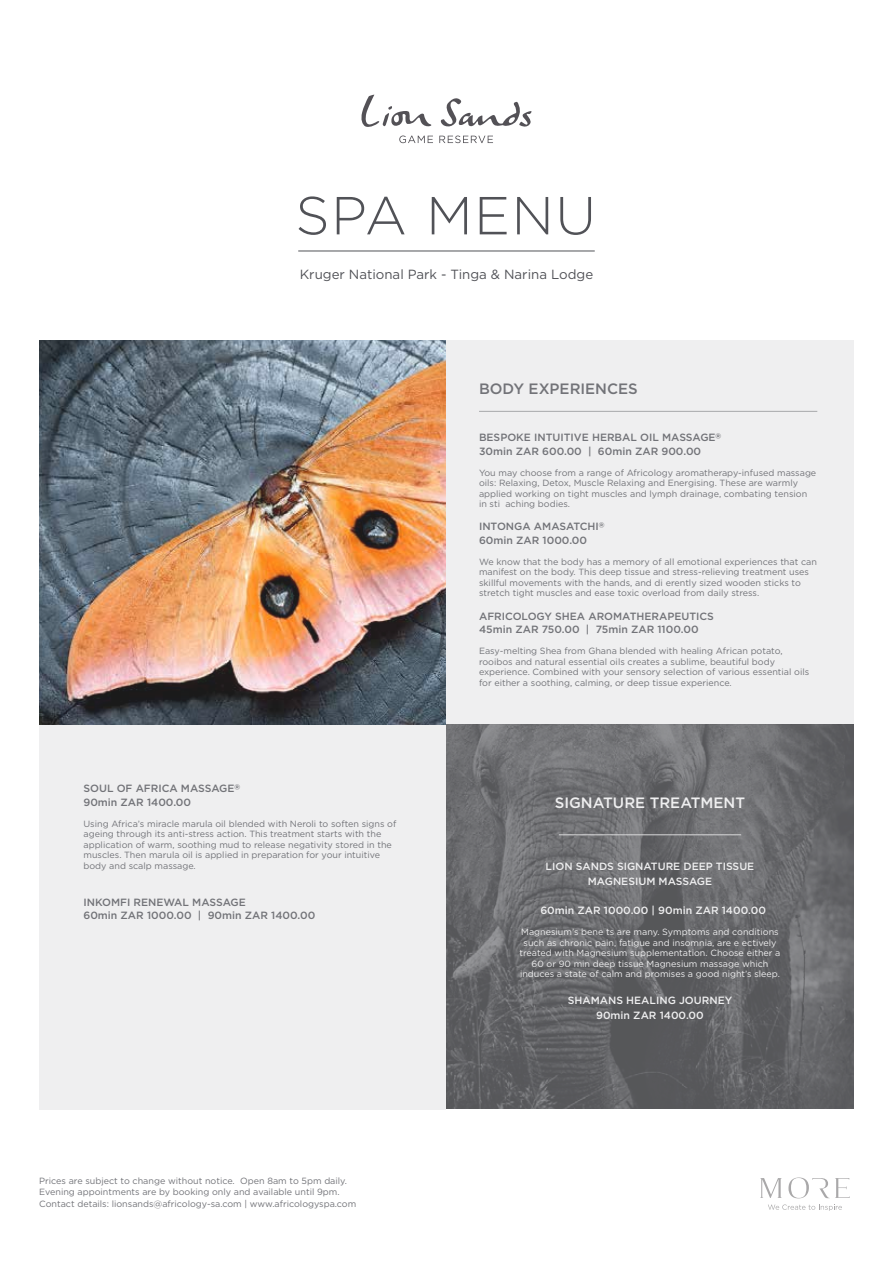
<style>
.page{position:relative;width:893px;height:1263px;background:#fff}
.page>*{position:absolute;margin:0;border:0;box-sizing:border-box;transform-origin:0 0}
.t1{font:300 53.4px "Gotham";letter-spacing:.03em;color:#515257}
.t2{font:500 15px "Gotham";color:#efeff0}
.t3{font:500 15px "Gotham";color:#727378}
.t4{font:13.35px "Gotham";color:#515257}
.t5{font:500 10.5px/13.5px "Gotham";color:#727378}
.t6{font:500 10.5px/15px "Gotham";color:#efeff0;text-align:center}
.t7{font:9px/10.5px "Gotham";color:#727378}
.t8{font:9px/10.5px "Gotham";color:#efeff0;text-align:center}
.s1{font-size:15px}
</style>
<div class="page">
<div style="left:446px;top:340px;width:408px;height:385px;background:#efeff0"></div>
<div style="left:39px;top:725px;width:407px;height:385px;background:#efeff0"></div>
<img style="left:39px;top:340px;width:407px;height:384px">
<svg style="left:446px;top:724px;width:408px;height:385px;background:#68696b"></svg>
<hr style="left:298px;top:251px;width:297px;height:1px;background:#515257">
<hr style="left:479px;top:411px;width:338px;height:1px;background:#a7a8aa">
<svg style="left:361px;top:95px;width:170px;height:32px"></svg>
<svg style="left:399px;top:136px;width:34px;height:7px"></svg>
<svg style="left:439px;top:136px;width:54px;height:7px"></svg>
<hr style="left:559px;top:834px;width:182px;height:1px;background:#d9d9da">
<svg style="left:760px;top:1177px;width:90px;height:21px"></svg>
<svg style="left:768px;top:1204px;width:74px;height:7px"></svg>
<h1 class="t1" style="left:295px;top:182px;width:302px">SPA MENU</h1>
<h3 class="t4" style="left:300px;top:266px;width:295px">Kruger National Park - Tinga &amp; Narina Lodge</h3>
<h2 class="t3" style="left:479px;top:379px;width:160px">BODY EXPERIENCES</h2>
<p class="t5" style="left:83px;top:782px;width:158px">SOUL OF AFRICA MASSAGE<span class="s1">®<br></span>90min ZAR 1400.00</p>
<p class="t7" style="left:83px;top:818px;width:314px">Using Africa’s miracle marula oil blended with Neroli to soften signs of ageing through its anti-stress action. This treatment starts with the application of warm, soothing mud to release negativity stored in the muscles. Then marula oil is applied in preparation for your intuitive body and scalp massage.</p>
<p class="t5" style="left:83px;top:895px;width:233px">INKOMFI RENEWAL MASSAGE<br>60min ZAR 1000.00 | 90min ZAR 1400.00</p>
<p class="t7" style="left:39px;top:1175px;width:319px;line-height:11.2px">Prices are subject to change without notice. Open 8am to 5pm daily.<br>Evening appointments are by booking only and available until 9pm.<br>Contact details: lionsands@africology-sa.com | www.africologyspa.com</p>
<p class="t5" style="left:479px;top:430px;width:244px">BESPOKE INTUITIVE HERBAL OIL MASSAGE<span class="s1">®<br></span>30min ZAR 600.00 | 60min ZAR 900.00</p>
<p class="t7" style="left:479px;top:467px;width:339px">You may choose from a range of Africology aromatherapy-infused massage oils: Relaxing, Detox, Muscle Relaxing and Energising. These are warmly applied working on tight muscles and lymph drainage, combating tension in sti aching bodies.</p>
<p class="t5" style="left:479px;top:520px;width:127px">INTONGA AMASATCHI<span class="s1">®<br></span>60min ZAR 1000.00</p>
<p class="t7" style="left:479px;top:556px;width:339px">We know that the body has a memory of all emotional experiences that can manifest on the body. This deep tissue and stress-relieving treatment uses skillful movements with the hands, and di erently sized wooden sticks to stretch tight muscles and ease toxic overload from daily stress.</p>
<p class="t5" style="left:479px;top:609px;width:236px">AFRICOLOGY SHEA AROMATHERAPEUTICS<br>45min ZAR 750.00 | 75min ZAR 1100.00</p>
<p class="t7" style="left:479px;top:645px;width:332px">Easy-melting Shea from Ghana blended with healing African potato, rooibos and natural essential oils creates a sublime, beautiful body experience. Combined with your sensory selection of various essential oils for either a soothing, calming, or deep tissue experience.</p>
<h2 class="t2" style="left:555px;top:793px;width:192px">SIGNATURE TREATMENT</h2>
<p class="t6" style="left:546px;top:859px;width:210px">LION SANDS SIGNATURE DEEP TISSUE<br>MAGNESIUM MASSAGE</p>
<p class="t6" style="left:540px;top:902px;width:227px">60min ZAR 1000.00 | 90min ZAR 1400.00</p>
<p class="t8" style="left:520px;top:926px;width:262px">Magnesium’s bene ts are many. Symptoms and conditions such as chronic pain, fatigue and insomnia, are e ectively treated with Magnesium supplementation. Choose either a 60 or 90 min deep tissue Magnesium massage which induces a state of calm and promises a good night’s sleep.</p>
<p class="t6" style="left:568px;top:993px;width:166px">SHAMANS HEALING JOURNEY<br>90min ZAR 1400.00</p>
</div>
